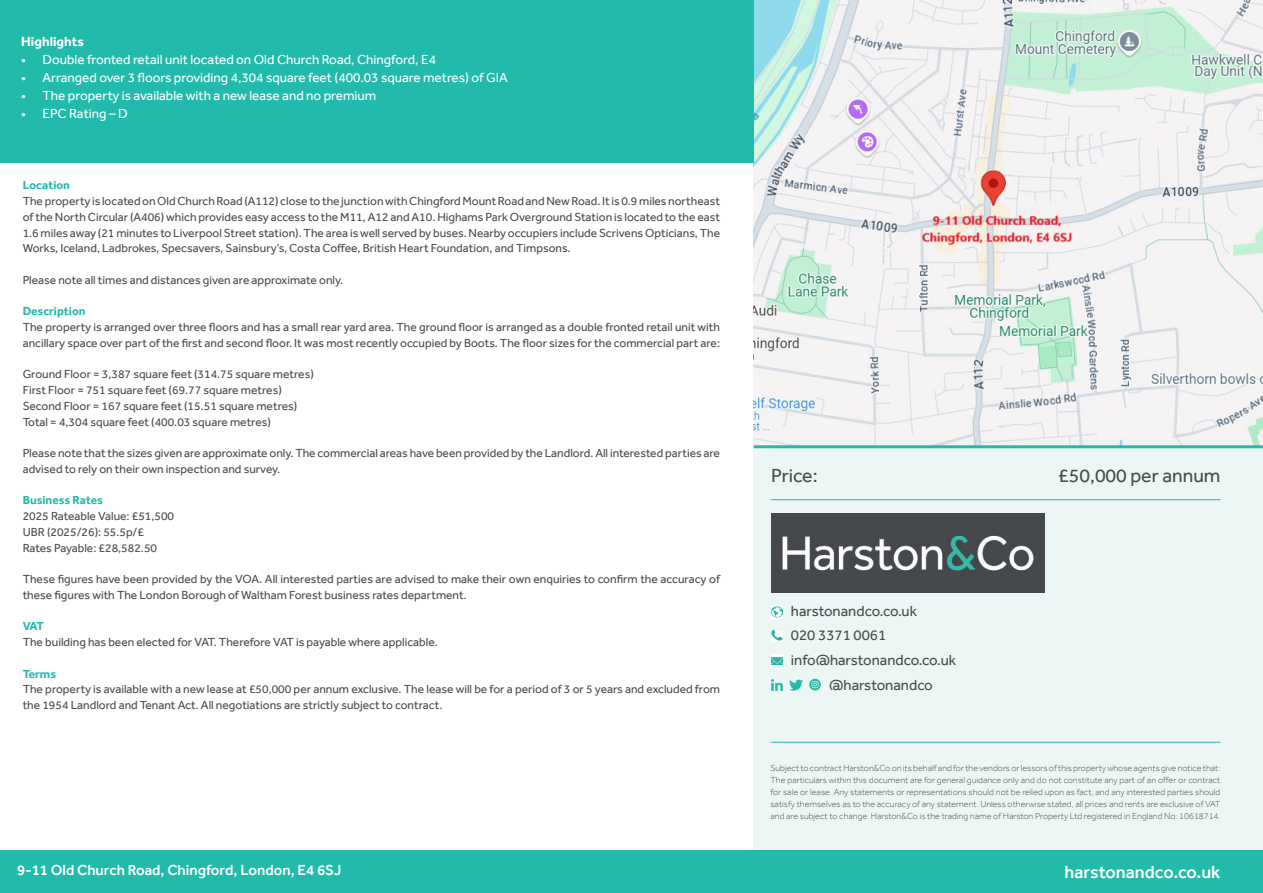
<style>
.page{position:relative;width:1263px;height:893px;background:#fff}
.page>*{position:absolute;margin:0;border:0;box-sizing:border-box;transform-origin:0 0}
.t1{font:19.5px "Effra";color:#4b4c4d}
.t2{font:500 18px "Effra";color:#fff}
.t3{font:15px "Effra";color:#4b4c4d}
.t4{font:500 15px "Effra";color:#fff}
.t5{font:13.5px "Effra";color:#fff}
.t6{font:700 13.5px "Effra";color:#fff}
.t7{font:12px/15.8px "Effra";color:#4b4c4d}
.t8{font:700 12px "Effra";color:#22bbab}
.t9{font:300 9px/12px "Effra";color:#4b4c4d;text-align:justify}
</style>
<div class="page">
<div style="left:754px;top:355px;width:509px;height:495px;background:#ebf6f5"></div>
<div style="left:0;top:850px;width:1263px;height:43px;background:#22bbab"></div>
<img style="left:754px;top:0;width:509px;height:445px">
<div style="left:0;top:0;width:754px;height:162px;background:#22bbab"></div>
<hr style="left:771px;top:499px;width:449px;height:1px;background:#22bbab">
<hr style="left:754px;top:445px;width:509px;height:3px;background:#22bbab">
<svg style="left:771px;top:606px;width:11px;height:12px"></svg>
<svg style="left:771px;top:630px;width:11px;height:12px"></svg>
<svg style="left:771px;top:655px;width:11px;height:10px"></svg>
<svg style="left:771px;top:679px;width:11px;height:11px"></svg>
<svg style="left:790px;top:679px;width:13px;height:11px"></svg>
<hr style="left:771px;top:742px;width:449px;height:1px;background:#22bbab">
<svg style="left:809px;top:679px;width:12px;height:12px"></svg>
<img style="left:771px;top:514px;width:273px;height:78px">
<p class="t6" style="left:21px;top:33px;width:64px">Highlights</p>
<p class="t5" style="left:21px;top:51px;width:416px">• Double fronted retail unit located on Old Church Road, Chingford, E4</p>
<p class="t5" style="left:21px;top:69px;width:488px">• Arranged over 3 floors providing 4,304 square feet (400.03 square metres) of GIA</p>
<p class="t5" style="left:21px;top:87px;width:357px">• The property is available with a new lease and no premium</p>
<p class="t5" style="left:21px;top:105px;width:108px">• EPC Rating – D</p>
<p class="t8" style="left:23px;top:178px;width:49px">Location</p>
<p class="t7" style="left:23px;top:193px;width:699px;text-align:justify">The property is located on Old Church Road (A112) close to the junction with Chingford Mount Road and New Road. It is 0.9 miles northeast of the North Circular (A406) which provides easy access to the M11, A12 and A10. Highams Park Overground Station is located to the east 1.6 miles away (21 minutes to Liverpool Street station). The area is well served by buses. Nearby occupiers include Scrivens Opticians, The Works, Iceland, Ladbrokes, Specsavers, Sainsbury’s, Costa Coffee, British Heart Foundation, and Timpsons.</p>
<p class="t7" style="left:23px;top:272px;width:322px">Please note all times and distances given are approximate only.</p>
<p class="t8" style="left:23px;top:304px;width:64px">Description</p>
<p class="t7" style="left:23px;top:319px;width:699px">The property is arranged over three floors and has a small rear yard area. The ground floor is arranged as a double fronted retail unit with ancillary space over part of the first and second floor. It was most recently occupied by Boots. The floor sizes for the commercial part are:</p>
<p class="t7" style="left:23px;top:366px;width:293px">Ground Floor = 3,387 square feet (314.75 square metres)</p>
<p class="t7" style="left:23px;top:382px;width:261px">First Floor = 751 square feet (69.77 square metres)</p>
<p class="t7" style="left:23px;top:398px;width:276px">Second Floor = 167 square feet (15.51 square metres)</p>
<p class="t7" style="left:23px;top:414px;width:250px">Total = 4,304 square feet (400.03 square metres)</p>
<p class="t7" style="left:23px;top:445px;width:699px">Please note that the sizes given are approximate only. The commercial areas have been provided by the Landlord. All interested parties are advised to rely on their own inspection and survey.</p>
<p class="t8" style="left:23px;top:493px;width:82px">Business Rates</p>
<p class="t7" style="left:23px;top:508px;width:153px">2025 Rateable Value: £51,500</p>
<p class="t7" style="left:23px;top:524px;width:123px">UBR (2025/26): 55.5p/£</p>
<p class="t7" style="left:23px;top:540px;width:136px">Rates Payable: £28,582.50</p>
<p class="t7" style="left:23px;top:571px;width:699px">These figures have been provided by the VOA. All interested parties are advised to make their own enquiries to confirm the accuracy of these figures with The London Borough of Waltham Forest business rates department.</p>
<p class="t8" style="left:23px;top:619px;width:23px">VAT</p>
<p class="t7" style="left:23px;top:634px;width:417px">The building has been elected for VAT. Therefore VAT is payable where applicable.</p>
<p class="t8" style="left:23px;top:667px;width:35px">Terms</p>
<p class="t7" style="left:23px;top:681px;width:699px">The property is available with a new lease at £50,000 per annum exclusive. The lease will be for a period of 3 or 5 years and excluded from the 1954 Landlord and Tenant Act. All negotiations are strictly subject to contract.</p>
<p class="t4" style="left:17px;top:861px;width:326px">9-11 Old Church Road, Chingford, London, E4 6SJ</p>
<p class="t1" style="left:771px;top:464px;width:48px">Price:</p>
<p class="t1" style="left:1058px;top:464px;width:164px">£50,000 per annum</p>
<p class="t3" style="left:791px;top:602px;width:128px">harstonandco.co.uk</p>
<p class="t3" style="left:791px;top:626px;width:97px">020 3371 0061</p>
<p class="t3" style="left:791px;top:651px;width:167px">info@harstonandco.co.uk</p>
<p class="t3" style="left:829px;top:676px;width:105px">@harstonandco</p>
<p class="t9" style="left:770px;top:762px;width:452px">Subject to contract Harston&amp;Co on its behalf and for the vendors or lessors of this property whose agents give notice that:<br>The particulars within this document are for general guidance only and do not constitute any part of an offer or contract for sale or lease. Any statements or representations should not be relied upon as fact, and any interested parties should satisfy themselves as to the accuracy of any statement. Unless otherwise stated, all prices and rents are exclusive of VAT and are subject to change. Harston&amp;Co is the trading name of Harston Property Ltd registered in England No: 10618714.</p>
<p class="t2" style="left:1065px;top:861px;width:157px">harstonandco.co.uk</p>
</div>
